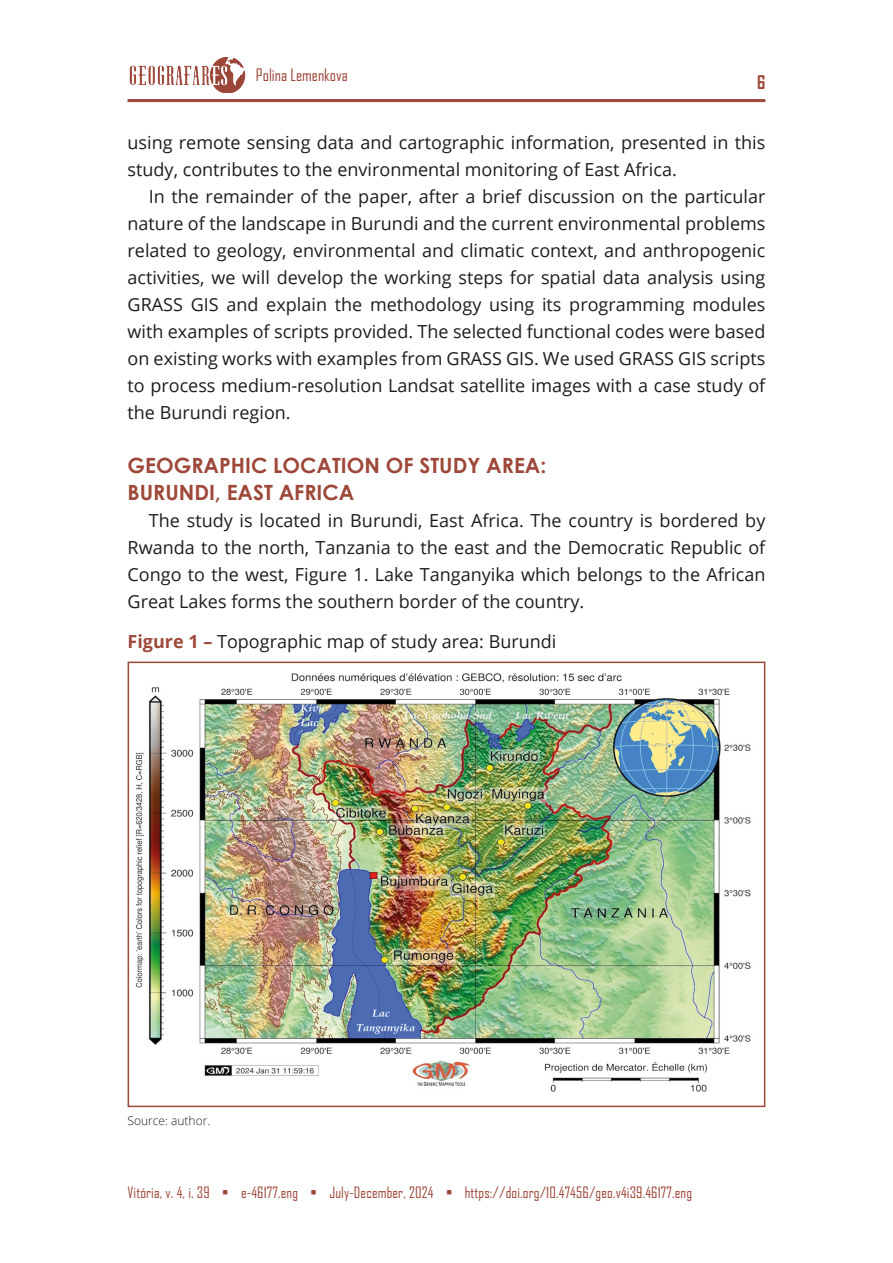
<style>
.page{position:relative;width:893px;height:1263px;background:#fff}
.page>*{position:absolute;margin:0;border:0;box-sizing:border-box;transform-origin:0 0}
.Título_1º_Nível{font:700 21px/27px "Century Gothic";color:#9d4839}
.Texto_simples{font:18px/27px "Open Sans";color:#1d1d1b;text-align:justify}
.Legendas{font:18px "Open Sans";color:#1d1d1b}
.t1{font:700 18px "Agency FB";color:#9d4839}
.t2{font:16.5px "Agency FB";color:#9d4739}
.t3{font:15px "Agency FB";letter-spacing:.01em;color:#9e4739}
.Fonte{font:300 12px "Open Sans";color:#1d1d1b}
.s1{font-weight:700;color:#9d4839}
</style>
<div class="page">
<hr style="left:128px;top:99px;width:637px;height:3px;background:#9d4839">
<img style="left:130px;top:57px;width:116px;height:36px">
<img style="left:135px;top:673px;width:616px;height:419px">
<div style="left:128px;top:662px;width:637px;height:445px;border:2px solid #9d4739"></div>
<p class="t2" style="left:256px;top:65px;width:93px">Polina Lemenkova</p>
<p class="t1" style="left:757px;top:72px;width:10px">6</p>
<p class="Texto_simples" style="left:128px;top:128px;width:639px">using remote sensing data and cartographic information, presented in this study, contributes to the environmental monitoring of East Africa.</p>
<p class="Texto_simples" style="left:128px;top:182px;width:639px;text-indent:21px">In the remainder of the paper, after a brief discussion on the particular nature of the landscape in Burundi and the current environmental problems related to geology, environmental and climatic context, and anthropogenic activities, we will develop the working steps for spatial data analysis using GRASS GIS and explain the methodology using its programming modules with examples of scripts provided. The selected functional codes were based on existing works with examples from GRASS GIS. We used GRASS GIS scripts to process medium-resolution Landsat satellite images with a case study of the Burundi region.</p>
<p class="Título_1º_Nível" style="left:128px;top:450px;width:420px">GEOGRAPHIC LOCATION OF STUDY AREA:<br>BURUNDI, EAST AFRICA</p>
<p class="Texto_simples" style="left:128px;top:506px;width:639px;text-indent:21px">The study is located in Burundi, East Africa. The country is bordered by Rwanda to the north, Tanzania to the east and the Democratic Republic of Congo to the west, Figure 1. Lake Tanganyika which belongs to the African Great Lakes forms the southern border of the country.</p>
<p class="Legendas" style="left:128px;top:629px;width:430px"><span class="s1">Figure 1 –</span> Topographic map of study area: Burundi</p>
<p class="Fonte" style="left:128px;top:1112px;width:84px">Source: author.</p>
<p class="t3" style="left:128px;top:1184px;width:566px">Vitória, v. 4, i. 39 • e-46177.eng • July-December, 2024 • https://doi.org/10.47456/geo.v4i39.46177.eng</p>
</div>
